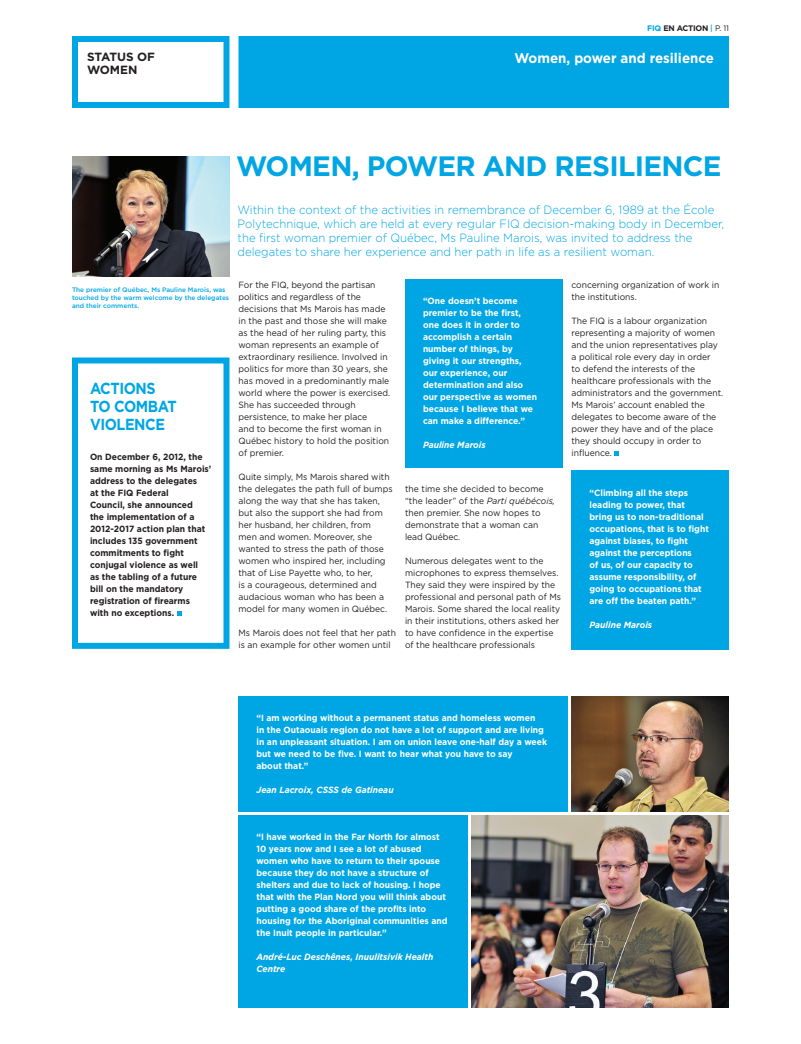
<style>
.page{position:relative;width:801px;height:1044px;background:#fff}
.page>*{position:absolute;margin:0;border:0;box-sizing:border-box;transform-origin:0 0}
.t1{font:700 28px "Gotham";letter-spacing:-.025em;color:#00a6e4}
.t2{font:700 16px/18px "Gotham";color:#00a6e4;scale:.9 1}
.t3{font:700 14px "Gotham";color:#fff;scale:.95 1}
.t4{font:300 12px/14px "Gotham";color:#00a6e4;scale:.95 1}
.t5{font:700 11.9px/13.6px "Gotham";color:#231f20}
.t6{font:9px/12px "Gotham";color:#231f20;scale:.95 1}
.t7{font:700 9px/12px "Gotham";color:#fff;scale:.95 1}
.t8{font:700 9px/12px "Gotham";color:#231f20;scale:.95 1}
.t9{font:italic 700 9px/12px "Gotham";color:#fff;scale:.95 1}
.t10{font:700 8px "Gotham";color:#231f20}
.t11{font:8px "Gotham";color:#231f20}
.t12{font:500 6.5px/8px "Gotham";color:#00a6e4}
.s1{color:#00a6e4}
.s2{font-weight:500;color:#00a6e4}
.s3{font-style:italic}
</style>
<div class="page">
<div style="left:242px;top:39px;width:484px;height:66px;background:#00a6e4"></div>
<div style="left:238px;top:36px;width:491px;height:72px;border:6px solid #00a6e4"></div>
<div style="left:405px;top:280px;width:157px;height:188px;background:#00a6e4"></div>
<svg style="left:614px;top:452px;width:5px;height:4px"></svg>
<div style="left:72px;top:36px;width:157px;height:72px;border:6px solid #00a6e4"></div>
<div style="left:572px;top:470px;width:157px;height:180px;background:#00a6e4"></div>
<div style="left:72px;top:358px;width:158px;height:291px;border:6px solid #00a6e4"></div>
<svg style="left:177px;top:611px;width:4px;height:5px"></svg>
<img style="left:471px;top:815px;width:258px;height:193px">
<img style="left:572px;top:696px;width:157px;height:116px">
<div style="left:238px;top:815px;width:230px;height:193px;background:#00a6e4"></div>
<div style="left:238px;top:696px;width:330px;height:116px;background:#00a6e4"></div>
<img style="left:72px;top:156px;width:158px;height:121px">
<h3 class="t5" style="left:87px;top:50px;width:60px">Status of<br>Wom</h3>
<h3 class="t5" style="left:120px;top:63px;width:17px">en</h3>
<p class="t10" style="left:647px;top:23px;width:42px"><span class="s1">FIQ</span> en action</p>
<p class="t11" style="left:710px;top:23px;width:20px"><span class="s2">|</span> p. 11</p>
<h3 class="t3" style="left:515px;top:50px;width:211px">Women, power and resilience</h3>
<h1 class="t1" style="left:236px;top:150px;width:26px">Wom</h1>
<h1 class="t1" style="left:312px;top:150px;width:411px">en, power and resi li ence</h1>
<p class="t4" style="left:238px;top:203px;width:514px">Within the context of the activities in remembrance of December 6, 1989 at the École Polytechnique, which are held at every regular FIQ decision-making body in December, the first woman premier of Québec, Ms Pauline Marois, was invited to address the delegates to share her experience and her path in life as a resilient woman.</p>
<p class="t12" style="left:72px;top:285px;width:159px">The premier of Québec, Ms Pauline Marois, was touched by the warm welcome by the delegates and their comments.</p>
<h2 class="t2" style="left:90px;top:379px;width:12px">Action</h2>
<h2 class="t2" style="left:147px;top:379px;width:12px">s</h2>
<h2 class="t2" style="left:90px;top:397px;width:40px">to com</h2>
<h2 class="t2" style="left:90px;top:397px;width:94px;text-indent:58px">bat violence</h2>
<p class="t8" style="left:90px;top:450px;width:129px">On December 6, 2012, the same morning as Ms Marois’ address to the delegates<br>at the FIQ Federal<br>Council, she announced<br>the implementation of a<br>2012-2017 action plan that includes 135 government commitments to fight conjugal violence as well<br>as the tabling of a future bill on the mandatory registration of firearms<br>with no exceptions.</p>
<p class="t6" style="left:238px;top:279px;width:161px">For the FIQ, beyond the partisan politics and regardless of the decisions that Ms Marois has made in the past and those she will make as the head of her ruling party, this woman represents an example of extraordinary resilience. Involved in politics for more than 30 years, she has moved in a predominantly male world where the power is exercised.<br>She has succeeded through persistence, to make her place<br>and to become the first woman in<br>Québec history to hold the position of premier.</p>
<p class="t6" style="left:238px;top:471px;width:164px">Quite simply, Ms Marois shared with the delegates the path full of bumps along the way that she has taken, but also the support she had from her husband, her children, from<br>men and women. Moreover, she wanted to stress the path of those women who inspired her, including that of Lise Payette who, to her,<br>is a courageous, determined and audacious woman who has been a model for many women in Québec.</p>
<p class="t6" style="left:238px;top:627px;width:167px">Ms Marois does not feel that her path is an example for other women until</p>
<p class="t7" style="left:423px;top:295px;width:122px">“One doesn’t become premier to be the first, one does it in order to accomplish a certain number of things, by giving it our strengths, our experience, our determination and also our perspective as women because I believe that we can make a difference.”</p>
<p class="t9" style="left:423px;top:439px;width:67px">Pauline Marois</p>
<p class="t6" style="left:405px;top:483px;width:160px">the time she decided to become “the leader” of the <span class="s3">Parti québécois, </span>then premier. She now hopes to demonstrate that a woman can lead Québec.</p>
<p class="t6" style="left:405px;top:555px;width:166px">N umerous delegates went to the microphones to express themselves.<br>They said they were inspired by the professional and personal path of Ms Marois. Some shared the local reality in their institutions, others asked her to have confidence in the expertise of the healthcare professionals</p>
<p class="t6" style="left:572px;top:279px;width:157px">concerning organization of work in the institutions.</p>
<p class="t6" style="left:572px;top:315px;width:161px">The FIQ is a labour organization representing a majority of women and the union representatives play a political role every day in order<br>to defend the interests of the healthcare professionals with the administrators and the government.<br>Ms Marois’ account enabled the delegates to become aware of the power they have and of the place they should occupy in order to influence.</p>
<p class="t7" style="left:590px;top:486px;width:127px">“Climbing all the steps leading to power, that bring us to non-traditional occupations, that is to fight against biases, to fight against the perceptions<br>of us, of our capacity to assume responsibility, of going to occupations that are off the beaten path.”</p>
<p class="t9" style="left:590px;top:618px;width:67px">Pauline Marois</p>
<p class="t7" style="left:256px;top:712px;width:307px">“I am working without a permanent status and homeless women<br>in the Outaouais region do not have a lot of support and are living in an unpleasant situation. I am on union leave one-half day a week but we need to be five. I want to hear what you have to say<br>about that.”</p>
<p class="t9" style="left:256px;top:784px;width:146px">Jean Lacroix, CSSS de Gatineau</p>
<p class="t7" style="left:256px;top:831px;width:203px">“I have worked in the Far North for almost 10 years now and I see a lot of abused women who have to return to their spouse because they do not have a structure of shelters and due to lack of housing. I hope that with the Plan Nord you will think about putting a good share of the profits into housing for the Aboriginal communities and the Inuit people in particular.”</p>
<p class="t9" style="left:256px;top:951px;width:188px">André-Luc Deschênes, Inuulitsivik Health<br>Centre</p>
</div>
